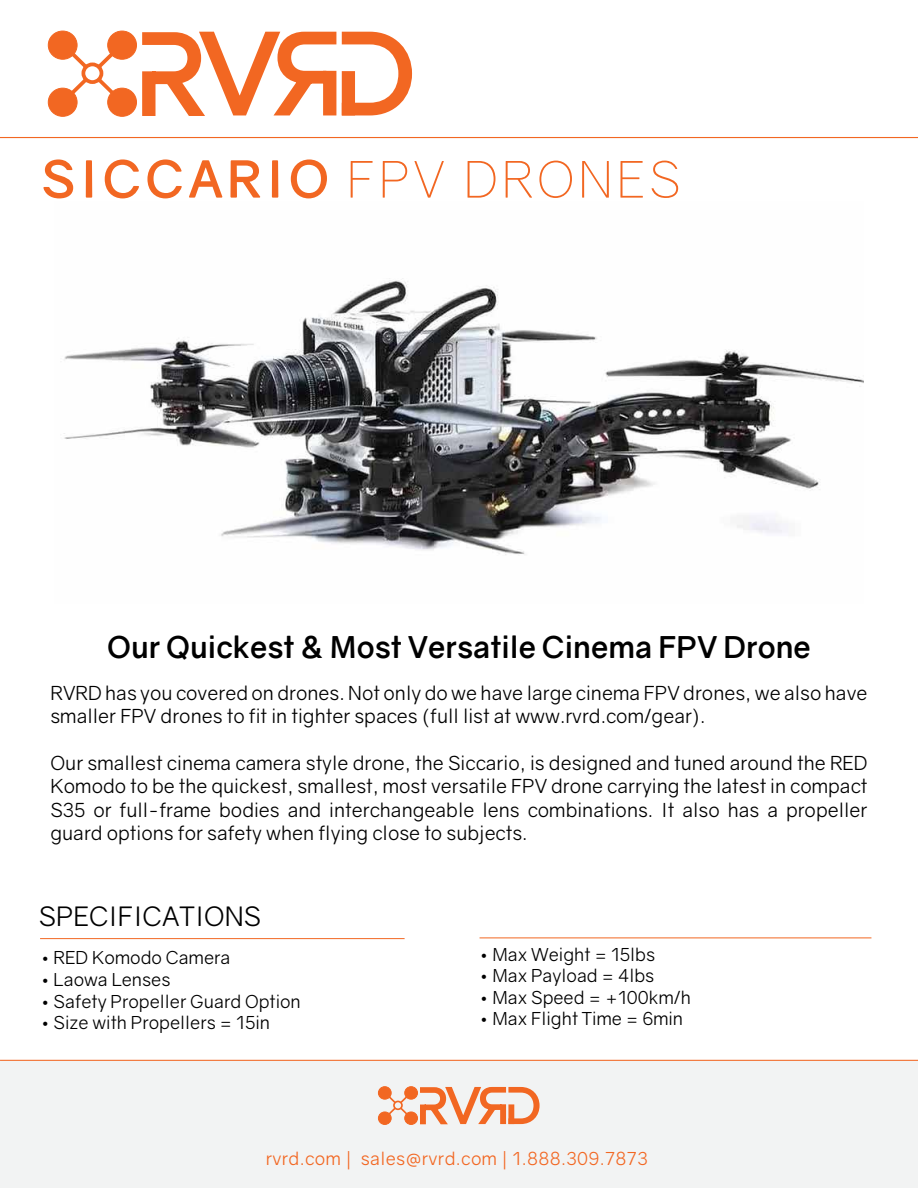
<style>
.page{position:relative;width:918px;height:1188px;background:#fff}
.page>*{position:absolute;margin:0;border:0;box-sizing:border-box;transform-origin:0 0}
.t1{font:300 51px "Gravity";letter-spacing:.07em;color:#f26722}
.t2{font:700 30px "Gravity";color:#000}
.t3{font:27px "Gravity";color:#000}
.t4{font:19.5px/23.4px "Gravity";color:#000}
.t5{font:18px "Gravity";color:#000}
.t6{font:18px "Gravity";letter-spacing:.02em;color:#f26722}
.s1{font-weight:700}
</style>
<div class="page">
<hr style="left:0;top:137px;width:918px;height:1px;background:#f26722">
<div style="left:0;top:1060px;width:918px;height:128px;background:#f2f3f3"></div>
<hr style="left:0;top:1060px;width:918px;height:1px;background:#f26722">
<hr style="left:40px;top:938px;width:365px;height:1px;background:#f26722">
<hr style="left:480px;top:938px;width:391px;height:1px;background:#f26722">
<svg style="left:386px;top:1094px;width:24px;height:23px"></svg>
<div style="left:378px;top:1087px;width:13px;height:12px;background:#f26722;border-radius:50%"></div>
<div style="left:378px;top:1087px;width:13px;height:12px;border:1px solid #f26722;border-radius:50%"></div>
<div style="left:405px;top:1112px;width:12px;height:12px;background:#f26722;border-radius:50%"></div>
<div style="left:405px;top:1112px;width:13px;height:13px;border:1px solid #f26722;border-radius:50%"></div>
<div style="left:378px;top:1112px;width:13px;height:12px;background:#f26722;border-radius:50%"></div>
<div style="left:378px;top:1112px;width:13px;height:13px;border:1px solid #f26722;border-radius:50%"></div>
<div style="left:405px;top:1087px;width:12px;height:12px;background:#f26722;border-radius:50%"></div>
<div style="left:405px;top:1087px;width:13px;height:12px;border:1px solid #f26722;border-radius:50%"></div>
<svg style="left:420px;top:1087px;width:120px;height:38px"></svg>
<div style="left:508px;top:1104px;width:6px;height:20px;border:3px solid #f26722"></div>
<img style="left:64px;top:278px;width:799px;height:277px">
<svg style="left:66px;top:48px;width:52px;height:52px"></svg>
<div style="left:48px;top:31px;width:29px;height:28px;background:#f26722;border-radius:50%"></div>
<div style="left:48px;top:31px;width:29px;height:29px;border:1px solid #f26722;border-radius:50%"></div>
<div style="left:108px;top:88px;width:29px;height:28px;background:#f26722;border-radius:50%"></div>
<div style="left:107px;top:88px;width:30px;height:29px;border:1px solid #f26722;border-radius:50%"></div>
<div style="left:48px;top:88px;width:29px;height:28px;background:#f26722;border-radius:50%"></div>
<div style="left:48px;top:88px;width:29px;height:29px;border:1px solid #f26722;border-radius:50%"></div>
<div style="left:108px;top:31px;width:29px;height:28px;background:#f26722;border-radius:50%"></div>
<div style="left:107px;top:31px;width:30px;height:29px;border:1px solid #f26722;border-radius:50%"></div>
<svg style="left:142px;top:31px;width:271px;height:85px"></svg>
<div style="left:342px;top:71px;width:13px;height:44px;border:7px solid #f26722"></div>
<h1 class="t1" style="left:41px;top:149px;width:641px"><span class="s1">SICCARIO</span> FPV DRONES</h1>
<h2 class="t2" style="left:107px;top:628px;width:705px">Our Quickest &amp; Most Versatile Cinema FPV Drone</h2>
<p class="t4" style="left:50px;top:681px;width:819px">RVRD has you covered on drones. Not only do we have large cinema FPV drones, we also have smaller FPV drones to fit in tighter spaces (full list at www.rvrd.com/gear).</p>
<p class="t4" style="left:50px;top:751px;width:819px;text-align:justify">Our smallest cinema camera style drone, the Siccario, is designed and tuned around the RED Komodo to be the quickest, smallest, most versatile FPV drone carrying the latest in compact S35 or full-frame bodies and interchangeable lens combinations. It also has a propeller guard options for safety when flying close to subjects.</p>
<h3 class="t3" style="left:39px;top:899px;width:224px">SPECIFICATIONS</h3>
<p class="t5" style="left:41px;top:947px;width:191px">• RED Komodo Camera</p>
<p class="t5" style="left:41px;top:969px;width:131px">• Laowa Lenses</p>
<p class="t5" style="left:41px;top:990px;width:262px">• Safety Propeller Guard Option</p>
<p class="t5" style="left:41px;top:1012px;width:231px">• Size with Propellers = 15in</p>
<p class="t5" style="left:480px;top:943px;width:177px">• Max Weight = 15lbs</p>
<p class="t5" style="left:480px;top:965px;width:176px">• Max Payload = 4lbs</p>
<p class="t5" style="left:480px;top:986px;width:213px">• Max Speed = +100km/h</p>
<p class="t5" style="left:480px;top:1008px;width:205px">• Max Flight Time = 6min</p>
<p class="t6" style="left:266px;top:1148px;width:384px">rvrd.com | sales@rvrd.com | 1.888.309.7873</p>
</div>
